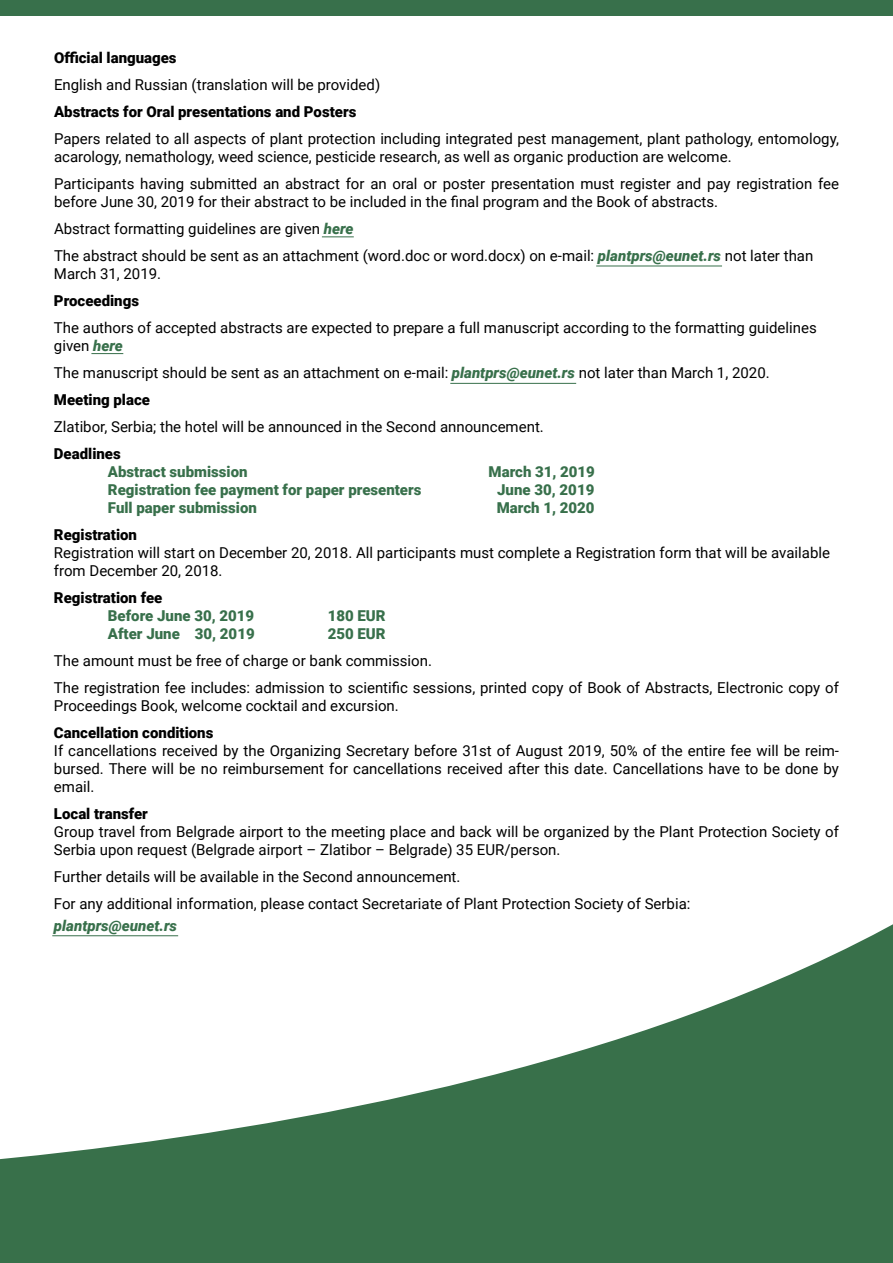
<style>
.page{position:relative;width:893px;height:1263px;background:#fff}
.page>*{position:absolute;margin:0;border:0;box-sizing:border-box;transform-origin:0 0}
.t1{font:15px/18px "Roboto";color:#000}
.t2{font:900 15px/18px "Roboto";color:#38704b}
.t3{font:900 15px "Roboto";color:#000}
.t4{font:italic 900 15px "Roboto";color:#38704b}
.s1{font-weight:900;font-style:italic;color:#38704b}
.s2{font-weight:900}
</style>
<div class="page">
<svg style="left:0;top:924px;width:893px;height:339px;fill:#38704a"></svg>
<div style="left:0;top:0;width:893px;height:16px;background:#38704b"></div>
<hr style="left:322px;top:237px;width:32px;height:1px;background:#38704b">
<hr style="left:91px;top:353px;width:32px;height:1px;background:#38704b">
<hr style="left:52px;top:935px;width:126px;height:1px;background:#38704b">
<hr style="left:596px;top:266px;width:126px;height:1px;background:#38704b">
<hr style="left:450px;top:383px;width:126px;height:1px;background:#38704b">
<p class="t3" style="left:54px;top:47px;width:124px">Official languages</p>
<p class="t1" style="left:54px;top:75px;width:328px">English and Russian (translation will be provided)</p>
<p class="t3" style="left:54px;top:101px;width:304px">Abstracts for Oral presentations and Posters</p>
<p class="t1" style="left:54px;top:129px;width:786px">Papers related to all aspects of plant protection including integrated pest management, plant pathology, entomology, acarology, nemathology, weed science, pesticide research, as well as organic production are welcome.</p>
<p class="t1" style="left:54px;top:174px;width:786px">Participants having submitted an abstract for an oral or poster presentation must register and pay registration fee before June 30, 2019 for their abstract to be included in the final program and the Book of abstracts.</p>
<p class="t1" style="left:54px;top:215px;width:761px;line-height:27px">Abstract formatting guidelines are given <span class="s1">here<br></span>The abstract should be sent as an attachment (word.doc or word.docx) on e-mail: <span class="s1">plantprs@eunet.rs</span> not later than</p>
<p class="t1" style="left:54px;top:264px;width:109px">March 31, 2019.</p>
<p class="t3" style="left:54px;top:290px;width:87px">Proceedings</p>
<p class="t1" style="left:54px;top:318px;width:764px">The authors of accepted abstracts are expected to prepare a full manuscript according to the formatting guidelines given <span class="s1">here</span></p>
<p class="t1" style="left:54px;top:359px;width:717px;line-height:27px">The manuscript should be sent as an attachment on e-mail: <span class="s1">plantprs@eunet.rs</span> not later than March 1, 2020.<br><span class="s2">Meeting place</span></p>
<p class="t1" style="left:54px;top:417px;width:491px">Zlatibor, Serbia; the hotel will be announced in the Second announcement.</p>
<p class="t3" style="left:54px;top:443px;width:68px">Deadlines</p>
<p class="t2" style="left:108px;top:462px;width:315px">Abstract submission<br>Registration fee payment for paper presenters</p>
<p class="t2" style="left:489px;top:462px;width:108px">March 31, 2019</p>
<p class="t2" style="left:497px;top:498px;width:99px">March 1, 2020</p>
<p class="t2" style="left:497px;top:480px;width:99px">June 30, 2019</p>
<p class="t2" style="left:108px;top:498px;width:150px">Full paper submission</p>
<p class="t3" style="left:54px;top:524px;width:85px">Registration</p>
<p class="t1" style="left:54px;top:543px;width:778px">Registration will start on December 20, 2018. All participants must complete a Registration form that will be available from December 20, 2018.</p>
<p class="t3" style="left:54px;top:587px;width:110px">Registration fee</p>
<p class="t2" style="left:108px;top:606px;width:148px">Before June 30, 2019</p>
<p class="t2" style="left:328px;top:606px;width:59px">180 EUR</p>
<p class="t2" style="left:108px;top:624px;width:148px">After June 30, 2019</p>
<p class="t2" style="left:328px;top:624px;width:59px">250 EUR</p>
<p class="t1" style="left:54px;top:647px;width:786px;line-height:27px">The amount must be free of charge or bank commission.<br>The registration fee includes: admission to scientific sessions, printed copy of Book of Abstracts, Electronic copy of</p>
<p class="t1" style="left:54px;top:696px;width:346px">Proceedings Book, welcome cocktail and excursion.</p>
<p class="t3" style="left:54px;top:722px;width:161px">Cancellation conditions</p>
<p class="t1" style="left:54px;top:741px;width:786px;text-align:justify">If cancellations received by the Organizing Secretary before 31st of August 2019, 50% of the entire fee will be reim&shy;bursed. There will be no reimbursement for cancellations received after this date. Cancellations have to be done by email.</p>
<p class="t3" style="left:54px;top:803px;width:95px">Local transfer</p>
<p class="t1" style="left:54px;top:822px;width:786px">Group travel from Belgrade airport to the meeting place and back will be organized by the Plant Protection Society of<br>Serbia upon request (Belgrade airport – Zlatibor – Belgrade) 35 EUR/person.</p>
<p class="t1" style="left:54px;top:863px;width:638px;line-height:27px">Further details will be available in the Second announcement.<br>For any additional information, please contact Secretariate of Plant Protection Society of Serbia:</p>
<p class="t4" style="left:54px;top:915px;width:125px">plantprs@eunet.rs</p>
</div>
